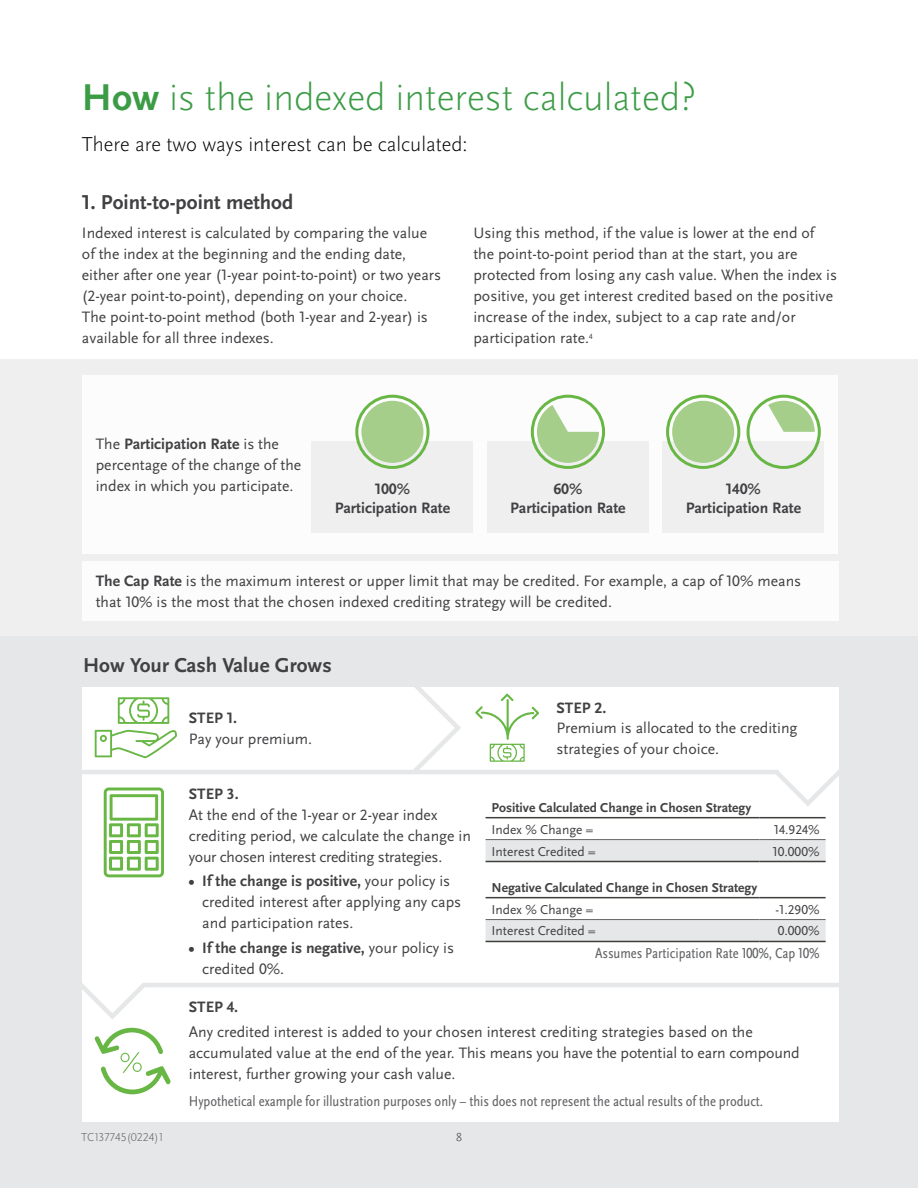
<style>
.page{position:relative;width:918px;height:1188px;background:#fff}
.page>*{position:absolute;margin:0;border:0;box-sizing:border-box;transform-origin:0 0}
.t1{font:300 39px "Scala Sans OT";color:#3c9c46}
.t2{font:700 21px "Scala Sans OT";color:#414042}
.t3{font:300 21px "Scala Sans OT";color:#000}
.t4{font:15.75px/21px "Scala Sans OT";color:#414042}
.t5{font:700 15.75px/18.8px "Scala Sans OT";color:#414042;text-align:center}
.t6{font:condensed 15px "Scala Sans OT";color:#636466}
.t7{font:13.5px "Scala Sans OT";color:#414042}
.t8{font:700 13.5px "Scala Sans OT";color:#414042}
.t9{font:300 12px "Scala Sans OT";color:#636466}
.t10{font:300 12px "Scala Sans OT";color:#414042}
.s1{font-weight:700}
.s2{font-weight:400}
</style>
<div class="page">
<div style="left:0;top:636px;width:918px;height:552px;background:#e6e7e8"></div>
<div style="left:0;top:359px;width:918px;height:277px;background:#efeff0"></div>
<div style="left:82px;top:561px;width:756px;height:60px;background:#fff"></div>
<div style="left:82px;top:375px;width:756px;height:179px;background:#fff"></div>
<div style="left:311px;top:442px;width:162px;height:91px;background:#f2f2f3"></div>
<div style="left:487px;top:442px;width:162px;height:91px;background:#f2f2f3"></div>
<div style="left:662px;top:442px;width:162px;height:91px;background:#f2f2f3"></div>
<div style="left:361px;top:401px;width:62px;height:62px;background:#a4ce89;border-radius:50%"></div>
<div style="left:355px;top:395px;width:75px;height:74px;border:3px solid #68b745;border-radius:50%"></div>
<svg style="left:537px;top:405px;width:62px;height:58px"></svg>
<div style="left:531px;top:395px;width:74px;height:74px;border:3px solid #68b745;border-radius:50%"></div>
<div style="left:672px;top:401px;width:62px;height:62px;background:#a4ce89;border-radius:50%"></div>
<div style="left:666px;top:395px;width:74px;height:74px;border:3px solid #68b745;border-radius:50%"></div>
<svg style="left:768px;top:401px;width:47px;height:31px"></svg>
<div style="left:747px;top:395px;width:74px;height:74px;border:3px solid #68b745;border-radius:50%"></div>
<div style="left:82px;top:687px;width:756px;height:435px;background:#fff"></div>
<svg style="left:118px;top:697px;width:51px;height:27px"></svg>
<svg style="left:95px;top:730px;width:82px;height:28px"></svg>
<svg style="left:475px;top:694px;width:64px;height:68px"></svg>
<svg style="left:104px;top:788px;width:60px;height:89px"></svg>
<svg style="left:486px;top:818px;width:340px;height:123px"></svg>
<hr style="left:486px;top:817px;width:273px;height:1px;background:#3f403c">
<hr style="left:759px;top:817px;width:67px;height:1px;background:#3f403c">
<hr style="left:486px;top:897px;width:273px;height:1px;background:#3f403c">
<hr style="left:759px;top:897px;width:67px;height:1px;background:#3f403c">
<hr style="left:486px;top:861px;width:273px;height:1px;background:#3f403c">
<hr style="left:759px;top:861px;width:67px;height:1px;background:#3f403c">
<hr style="left:486px;top:941px;width:273px;height:1px;background:#3f403c">
<hr style="left:759px;top:941px;width:67px;height:1px;background:#3f403c">
<hr style="left:486px;top:839px;width:273px;height:1px;background:#636466">
<hr style="left:759px;top:839px;width:67px;height:1px;background:#636466">
<hr style="left:486px;top:919px;width:273px;height:1px;background:#636466">
<hr style="left:759px;top:919px;width:67px;height:1px;background:#636466">
<hr style="left:78px;top:770px;width:771px;height:4px;background:#e6e7e8">
<svg style="left:414px;top:687px;width:47px;height:83px"></svg>
<svg style="left:775px;top:765px;width:64px;height:45px"></svg>
<hr style="left:79px;top:983px;width:771px;height:4px;background:#e6e7e8">
<svg style="left:82px;top:983px;width:89px;height:111px"></svg>
<h1 class="t1" style="left:82px;top:74px;width:616px"><span class="s1">How</span> is the indexed interest calculated?</h1>
<h2 class="t3" style="left:82px;top:132px;width:387px">There are two ways interest can be calculated:</h2>
<h2 class="t2" style="left:82px;top:189px;width:213px">1. Point-to-point method</h2>
<p class="t4" style="left:82px;top:223px;width:361px">Indexed interest is calculated by comparing the value of the index at the beginning and the ending date, either after one year (1-year point-to-point) or two years (2-year point-to-point), depending on your choice.<br>The point-to-point method (both 1-year and 2-year) is available for all three indexes.</p>
<p class="t4" style="left:473px;top:223px;width:365px">Using this method, if the value is lower at the end of the point-to-point period than at the start, you are protected from losing any cash value. When the index is positive, you get interest credited based on the positive increase of the index, subject to a cap rate and/or participation rate.<sup>4</sup></p>
<p class="t4" style="left:96px;top:434px;width:207px">The <span class="s1">Participation Rate</span> is the percentage of the change of the index in which you participate.</p>
<p class="t5" style="left:335px;top:480px;width:117px">100%<br>Participation Rate</p>
<p class="t5" style="left:510px;top:480px;width:117px">60%<br>Participation Rate</p>
<p class="t5" style="left:686px;top:480px;width:117px">140%<br>Participation Rate</p>
<p class="t4" style="left:96px;top:571px;width:707px"><span class="s1">The Cap Rate</span> is the maximum interest or upper limit that may be credited. For example, a cap of 10% means that 10% is the most that the chosen indexed crediting strategy will be credited.</p>
<h2 class="t2" style="left:83px;top:653px;width:250px">How Your Cash Value Grows</h2>
<p class="t5" style="left:189px;top:709px;width:50px">STEP 1.</p>
<p class="t4" style="left:189px;top:728px;width:125px">Pay your premium.</p>
<p class="t5" style="left:556px;top:698px;width:51px">STEP 2.</p>
<p class="t4" style="left:556px;top:718px;width:243px">Premium is allocated to the crediting strategies of your choice.</p>
<p class="t9" style="left:81px;top:1130px;width:84px">TC137745(0224)1</p>
<p class="t5" style="left:189px;top:785px;width:51px">STEP 3.</p>
<p class="t4" style="left:189px;top:804px;width:284px">At the end of the 1-year or 2-year index crediting period, we calculate the change in your chosen interest crediting strategies.</p>
<p class="t4" style="left:202px;top:871px;width:261px;text-indent:-13px"><span class="s1">• If the change is positive,</span> your policy is credited interest after applying any caps and participation rates.</p>
<p class="t5" style="left:202px;top:937px;width:253px;line-height:21px;text-align:left;text-indent:-13px">• If the change is negative, <span class="s2">your policy is credited 0%.</span></p>
<p class="t5" style="left:189px;top:998px;width:51px">STEP 4.</p>
<p class="t4" style="left:189px;top:1021px;width:612px">Any credited interest is added to your chosen interest crediting strategies based on the accumulated value at the end of the year. This means you have the potential to earn compound interest, further growing your cash value.</p>
<p class="t6" style="left:189px;top:1092px;width:576px">Hypothetical example for illustration purposes only – this does not represent the actual results of the product.</p>
<p class="t8" style="left:492px;top:799px;width:261px">Positive Calculated Change in Chosen Strategy</p>
<p class="t7" style="left:492px;top:821px;width:103px">Index % Change =</p>
<p class="t7" style="left:774px;top:821px;width:47px">14.924%</p>
<p class="t7" style="left:492px;top:843px;width:106px">Interest Credited =</p>
<p class="t7" style="left:773px;top:843px;width:49px">10.000%</p>
<p class="t8" style="left:492px;top:879px;width:267px">Negative Calculated Change in Chosen Strategy</p>
<p class="t7" style="left:492px;top:901px;width:103px">Index % Change =</p>
<p class="t7" style="left:776px;top:901px;width:46px">-1.290%</p>
<p class="t7" style="left:492px;top:923px;width:106px">Interest Credited =</p>
<p class="t7" style="left:778px;top:923px;width:43px">0.000%</p>
<p class="t6" style="left:595px;top:945px;width:226px">Assumes Participation Rate 100%, Cap 10%</p>
<p class="t10" style="left:456px;top:1130px;width:7px">8</p>
</div>
